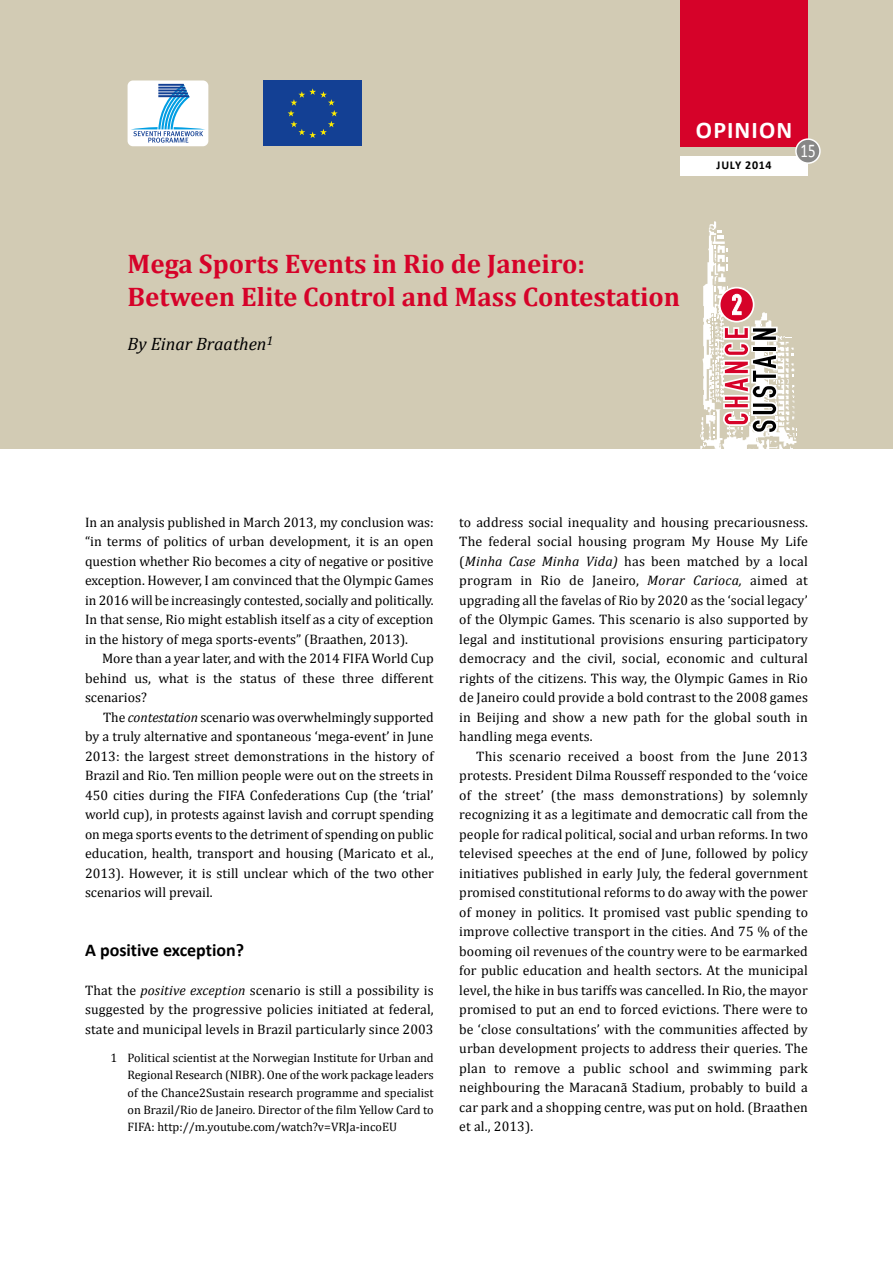
<style>
.page{position:relative;width:893px;height:1263px;background:#fff}
.page>*{position:absolute;margin:0;border:0;box-sizing:border-box;transform-origin:0 0}
.t1{font:700 27px/33px "Cambria";color:#d60229}
.t2{font:700 24px "Calibri";letter-spacing:.05em;color:#fff}
.t3{font:19.5px "Calibri";color:#fff;scale:.76 1}
.t4{font:700 18px "Calibri";color:#000}
.t5{font:italic 18px "Cambria";color:#000}
.t6{font:13.8px/19.5px "Cambria";letter-spacing:.005em;color:#000;text-align:justify}
.t7{font:12.3px/17.2px "Cambria";color:#000;text-align:justify}
.t8{font:700 12px "Calibri";letter-spacing:.06em;color:#000}
.s1{font-style:italic}
</style>
<div class="page">
<div style="left:0;top:0;width:893px;height:448px;background:#d2cbb4"></div>
<div style="left:680px;top:0;width:128px;height:146px;background:#d60229"></div>
<svg style="left:700px;top:221px;width:97px;height:228px"></svg>
<div style="left:680px;top:156px;width:128px;height:20px;background:#fff"></div>
<div style="left:796px;top:139px;width:24px;height:24px;background:#878786;border-radius:50%"></div>
<div style="left:795px;top:138px;width:26px;height:26px;border:2px solid #fff;border-radius:50%"></div>
<div style="left:263px;top:80px;width:99px;height:66px;background:#134094"></div>
<svg style="left:288px;top:88px;width:50px;height:50px"></svg>
<div style="left:128px;top:80px;width:80px;height:66px;background:#fff;border-radius:5px"></div>
<svg style="left:131px;top:84px;width:74px;height:59px"></svg>
<h2 class="t2" style="left:696px;top:114px;width:98px">OPINION</h2>
<p class="t8" style="left:717px;top:158px;width:57px">JULY 2014</p>
<h3 class="t3" style="left:801px;top:138px;width:21px">15</h3>
<h1 class="t1" style="left:128px;top:246px;width:554px">Mega Sports Events in Rio de Janeiro:<br>Between Elite Control and Mass Contestation</h1>
<h3 class="t5" style="left:128px;top:331px;width:147px">By Einar Braathen<sup>1</sup></h3>
<p class="t6" style="left:85px;top:512px;width:350px">In an analysis published in March 2013, my conclusion was: “in terms of politics of urban development, it is an open question whether Rio becomes a city of negative or positive exception. However, I am convinced that the Olympic Games in 2016 will be increasingly contested, socially and politically.<br>In that sense, Rio might establish itself as a city of exception in the history of mega sports-events” (Braathen, 2013).</p>
<p class="t6" style="left:85px;top:648px;width:350px;text-indent:17px">More than a year later, and with the 2014 FIFA World Cup behind us, what is the status of these three different scenarios?</p>
<p class="t6" style="left:85px;top:707px;width:350px;text-indent:18px">The <span class="s1">contestation</span> scenario was overwhelmingly supported by a truly alternative and spontaneous ‘mega-event’ in June 2013: the largest street demonstrations in the history of Brazil and Rio. Ten million people were out on the streets in 450 cities during the FIFA Confederations Cup (the ‘trial’ world cup), in protests against lavish and corrupt spending on mega sports events to the detriment of spending on public education, health, transport and housing (Maricato et al., 2013). However, it is still unclear which of the two other scenarios will prevail.</p>
<h3 class="t4" style="left:85px;top:938px;width:161px">A positive exception?</h3>
<p class="t6" style="left:85px;top:980px;width:350px">That the <span class="s1">positive exception</span> scenario is still a possibility is suggested by the progressive policies initiated at federal, state and municipal levels in Brazil particularly since 2003</p>
<p class="t7" style="left:128px;top:1049px;width:308px;text-indent:-17px">1 Political scientist at the Norwegian Institute for Urban and Regional Research (NIBR). One of the work package leaders of the Chance2Sustain research programme and specialist on Brazil/Rio de Janeiro. Director of the film Yellow Card to FIFA: http://m.youtube.com/watch?v=VRJa-incoEU</p>
<p class="t6" style="left:459px;top:512px;width:350px">to address social inequality and housing precariousness.<br>The federal social housing program My House My Life (<span class="s1">Minha Case Minha Vida)</span> has been matched by a local program in Rio de Janeiro, <span class="s1">Morar Carioca,</span> aimed at upgrading all the favelas of Rio by 2020 as the ‘social legacy’ of the Olympic Games. This scenario is also supported by legal and institutional provisions ensuring participatory democracy and the civil, social, economic and cultural rights of the citizens. This way, the Olympic Games in Rio de Janeiro could provide a bold contrast to the 2008 games in Beijing and show a new path for the global south in handling mega events.</p>
<p class="t6" style="left:459px;top:746px;width:350px;text-indent:17px">This scenario received a boost from the June 2013 protests. President Dilma Rousseff responded to the ‘voice of the street’ (the mass demonstrations) by solemnly recognizing it as a legitimate and democratic call from the people for radical political, social and urban reforms. In two televised speeches at the end of June, followed by policy initiatives published in early July, the federal government promised constitutional reforms to do away with the power of money in politics. It promised vast public spending to improve collective transport in the cities. And 75 % of the booming oil revenues of the country were to be earmarked for public education and health sectors. At the municipal level, the hike in bus tariffs was cancelled. In Rio, the mayor promised to put an end to forced evictions. There were to be ‘close consultations’ with the communities affected by urban development projects to address their queries. The plan to remove a public school and swimming park neighbouring the Maracanã Stadium, probably to build a car park and a shopping centre, was put on hold. (Braathen et al., 2013).</p>
</div>
